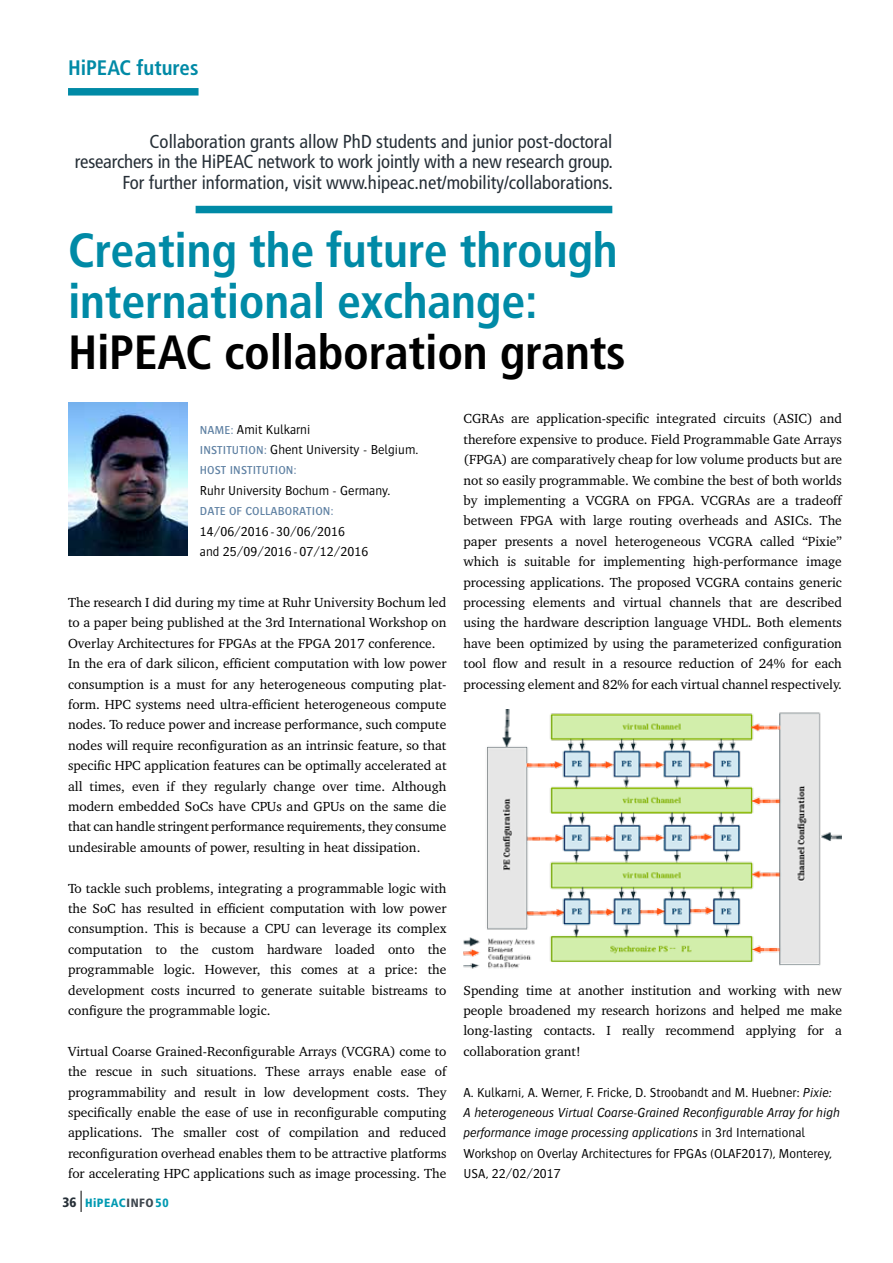
<style>
.page{position:relative;width:893px;height:1263px;background:#fff}
.page>*{position:absolute;margin:0;border:0;box-sizing:border-box;transform-origin:0 0}
.t1{font:700 condensed 48px/51px "Frutiger";letter-spacing:-.005em;color:#008aa6}
.t2{font:700 condensed 48px "Frutiger";letter-spacing:-.005em;color:#000}
.t3{font:700 condensed 21px "Frutiger";color:#008aa6}
.t4{font:condensed 18.75px/20.4px "Frutiger";color:#262f37;text-align:right}
.t5{font:13.5px/20.4px "Charter IT Cby BT";color:#000;text-align:justify}
.t6{font:300 13.5px/20.4px "Bosis";color:#000}
.t7{font:500 12px "Bosis";letter-spacing:.01em;color:#5f81a3}
.t8{font:900 condensed 12px "Frutiger";letter-spacing:.04em;color:#009ab2}
.s1{font-weight:500;font-size:12px;color:#5f81a3}
.s2{font-size:13.5px;color:#262f37}
.s3{color:#3f474f}
.s4{font-style:italic}
</style>
<div class="page">
<div style="left:68px;top:88px;width:131px;height:8px;background:#008aa6"></div>
<div style="left:196px;top:206px;width:416px;height:7px;background:#008aa6"></div>
<img style="left:463px;top:709px;width:379px;height:260px">
<img style="left:68px;top:403px;width:119px;height:153px">
<svg style="left:81px;top:1191px;width:1px;height:21px"></svg>
<h2 class="t3" style="left:68px;top:56px;width:132px">HiPEAC futures</h2>
<h3 class="t4" style="left:75px;top:131px;width:540px">Collaboration grants allow PhD students and junior post-doctoral researchers in the HiPEAC network to work jointly with a new research group.<br>For further information, visit www.hipeac.net/mobility/collaborations.</h3>
<h1 class="t1" style="left:68px;top:225px;width:551px">Creating the future through international exchange:</h1>
<h1 class="t2" style="left:68px;top:324px;width:559px">HiPEAC collaboration grants</h1>
<p class="t6" style="left:200px;top:419px;width:220px"><span class="s1">NAME:</span> Amit Kulkarni<br><span class="s1">INSTITUTION:</span> Ghent University - Belgium.</p>
<p class="t7" style="left:200px;top:464px;width:98px">HOST INSTITUTION:</p>
<p class="t6" style="left:200px;top:480px;width:192px">Ruhr University Bochum - Germany.</p>
<p class="t7" style="left:200px;top:505px;width:135px">DATE OF COLLABORATION:</p>
<p class="t6" style="left:200px;top:521px;width:170px">14/06/2016-30/06/2016<br>and 25/09/2016-07/12/2016</p>
<p class="t5" style="left:68px;top:592px;width:380px;text-align:left">The research I did during my time at Ruhr University Bochum led to a paper being published at the 3rd International Workshop on Overlay Architectures for FPGAs at the FPGA 2017 conference.<br>In the era of dark silicon, efficient computation with low power consumption is a must for any heterogeneous computing plat&shy;form. HPC systems need ultra-efficient heterogeneous compute nodes. To reduce power and increase performance, such compute nodes will require reconfiguration as an intrinsic feature, so that specific HPC application features can be optimally accelerated at all times, even if they regularly change over time. Although modern embedded SoCs have CPUs and GPUs on the same die that can handle stringent performance requirements, they consume undesirable amounts of power, resulting in heat dissipation.</p>
<p class="t5" style="left:68px;top:877px;width:380px">To tackle such problems, integrating a programmable logic with the SoC has resulted in efficient computation with low power consumption. This is because a CPU can leverage its complex computation to the custom hardware loaded onto the programmable logic. However, this comes at a price: the development costs incurred to generate suitable bistreams to configure the programmable logic.</p>
<p class="t5" style="left:68px;top:1041px;width:380px">Virtual Coarse Grained-Reconfigurable Arrays (VCGRA) come to the rescue in such situations. These arrays enable ease of programmability and result in low development costs. They specifically enable the ease of use in reconfigurable computing applications. The smaller cost of compilation and reduced reconfiguration overhead enables them to be attractive platforms for accelerating HPC applications such as image processing. The</p>
<p class="t8" style="left:62px;top:1196px;width:108px"><span class="s2">36</span> HiPEAC<span class="s3">INFO</span>50</p>
<p class="t5" style="left:463px;top:408px;width:380px">CGRAs are application-specific integrated circuits (ASIC) and therefore expensive to produce. Field Programmable Gate Arrays (FPGA) are comparatively cheap for low volume products but are not so easily programmable. We combine the best of both worlds by implementing a VCGRA on FPGA. VCGRAs are a tradeoff between FPGA with large routing overheads and ASICs. The paper presents a novel heterogeneous VCGRA called “Pixie” which is suitable for implementing high-performance image processing applications. The proposed VCGRA contains generic processing elements and virtual channels that are described using the hardware description language VHDL. Both elements have been optimized by using the parameterized configuration tool flow and result in a resource reduction of 24% for each processing element and 82% for each virtual channel respectively.</p>
<p class="t5" style="left:463px;top:979px;width:380px">Spending time at another institution and working with new people broadened my research horizons and helped me make long-lasting contacts. I really recommend applying for a collaboration grant!</p>
<p class="t6" style="left:463px;top:1082px;width:378px">A. Kulkarni, A. Werner, F. Fricke, D. Stroobandt and M. Huebner: <span class="s4">Pixie:<br>A heterogeneous Virtual Coarse-Grained Reconfigurable Array for high performance image processing applications</span> in 3rd International Workshop on Overlay Architectures for FPGAs (OLAF2017), Monterey, USA, 22/02/2017</p>
</div>
